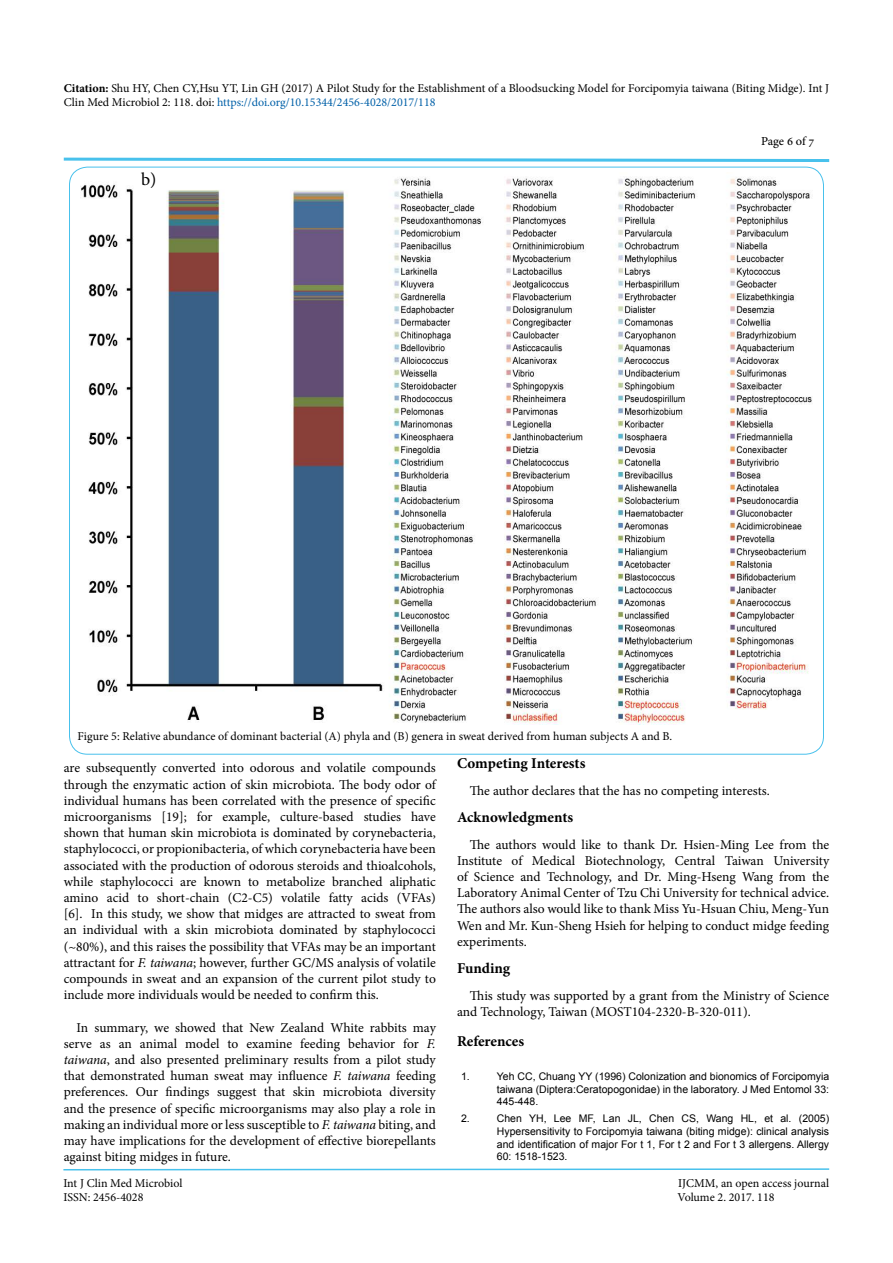
<style>
.page{position:relative;width:893px;height:1263px;background:#fff}
.page>*{position:absolute;margin:0;border:0;box-sizing:border-box;transform-origin:0 0}
.t1{font:18px "Minion Pro";color:#000}
.t2{font:700 15px "Minion Pro";color:#000}
.t3{font:13.5px/16.2px "Minion Pro";color:#000;text-align:justify}
.t4{font:12px/14.4px "Minion Pro";color:#000}
.t5{font:12px "Adobe Hebrew";letter-spacing:-.01em;color:#000}
.t6{font:10.5px/12.6px "Arial";color:#000;text-align:justify}
.s1{font-weight:700}
.s2{color:#0060a8}
.s3{font-style:italic}
</style>
<div class="page">
<svg style="left:63px;top:1168px;width:767px;height:3px"></svg>
<svg style="left:63px;top:157px;width:767px;height:5px"></svg>
<img style="left:80px;top:177px;width:732px;height:547px">
<p class="t4" style="left:64px;top:81px;width:767px"><span class="s1">Citation:</span> Shu HY, Chen CY,Hsu YT, Lin GH (2017) A Pilot Study for the Establishment of a Bloodsucking Model for Forcipomyia taiwana (Biting Midge). Int J<br>Clin Med Microbiol 2: 118. doi: <span class="s2">https://doi.org/10.15344/2456-4028/2017/118</span></p>
<p class="t5" style="left:761px;top:134px;width:55px">Page 6 of 7</p>
<h1 class="t1" style="left:141px;top:167px;width:17px">b)</h1>
<p class="t4" style="left:78px;top:728px;width:596px">Figure 5: Relative abundance of dominant bacterial (A) phyla and (B) genera in sweat derived from human subjects A and B.</p>
<p class="t3" style="left:64px;top:760px;width:374px">are subsequently converted into odorous and volatile compounds through the enzymatic action of skin microbiota. The body odor of individual humans has been correlated with the presence of specific microorganisms [19]; for example, culture-based studies have shown that human skin microbiota is dominated by corynebacteria, staphylococci, or propionibacteria, of which corynebacteria have been associated with the production of odorous steroids and thioalcohols, while staphylococci are known to metabolize branched aliphatic amino acid to short-chain (C2-C5) volatile fatty acids (VFAs) [6]. In this study, we show that midges are attracted to sweat from an individual with a skin microbiota dominated by staphylococci (~80%), and this raises the possibility that VFAs may be an important attractant for <span class="s3">F. taiwana</span>; however, further GC/MS analysis of volatile compounds in sweat and an expansion of the current pilot study to include more individuals would be needed to confirm this.</p>
<p class="t3" style="left:64px;top:1019px;width:374px;text-indent:13px">In summary, we showed that New Zealand White rabbits may serve as an animal model to examine feeding behavior for <span class="s3">F. taiwana</span>, and also presented preliminary results from a pilot study that demonstrated human sweat may influence <span class="s3">F. taiwana</span> feeding preferences. Our findings suggest that skin microbiota diversity and the presence of specific microorganisms may also play a role in making an individual more or less susceptible to <span class="s3">F. taiwana</span> biting, and may have implications for the development of effective biorepellants against biting midges in future.</p>
<p class="t2" style="left:457px;top:752px;width:130px">Competing Interests</p>
<p class="t3" style="left:470px;top:782px;width:301px">The author declares that the has no competing interests.</p>
<p class="t2" style="left:457px;top:806px;width:118px">Acknowledgments</p>
<p class="t3" style="left:457px;top:836px;width:374px;text-indent:13px">The authors would like to thank Dr. Hsien-Ming Lee from the Institute of Medical Biotechnology, Central Taiwan University of Science and Technology, and Dr. Ming-Hseng Wang from the Laboratory Animal Center of Tzu Chi University for technical advice.<br>The authors also would like to thank Miss Yu-Hsuan Chiu, Meng-Yun Wen and Mr. Kun-Sheng Hsieh for helping to conduct midge feeding experiments.</p>
<p class="t2" style="left:457px;top:957px;width:55px">Funding</p>
<p class="t3" style="left:457px;top:987px;width:374px;text-indent:13px">This study was supported by a grant from the Ministry of Science and Technology, Taiwan (MOST104-2320-B-320-011).</p>
<p class="t2" style="left:457px;top:1031px;width:69px">References</p>
<p class="t6" style="left:461px;top:1070px;width:10px">1.</p>
<p class="t6" style="left:497px;top:1070px;width:334px">Yeh CC, Chuang YY (1996) Colonization and bionomics of Forcipomyia taiwana (Diptera:Ceratopogonidae) in the laboratory. J Med Entomol 33:<br>445-448.</p>
<p class="t6" style="left:461px;top:1112px;width:10px">2.</p>
<p class="t6" style="left:497px;top:1112px;width:334px">Chen YH, Lee MF, Lan JL, Chen CS, Wang HL, et al. (2005)<br>Hypersensitivity to Forcipomyia taiwana (biting midge): clinical analysis and identification of major For t 1, For t 2 and For t 3 allergens. Allergy 60: 1518-1523.</p>
<p class="t4" style="left:63px;top:1176px;width:120px">Int J Clin Med Microbiol</p>
<p class="t4" style="left:678px;top:1176px;width:152px">IJCMM, an open access journal</p>
<p class="t4" style="left:63px;top:1190px;width:82px">ISSN: 2456-4028</p>
<p class="t4" style="left:677px;top:1190px;width:99px">Volume 2. 2017. 118</p>
</div>
